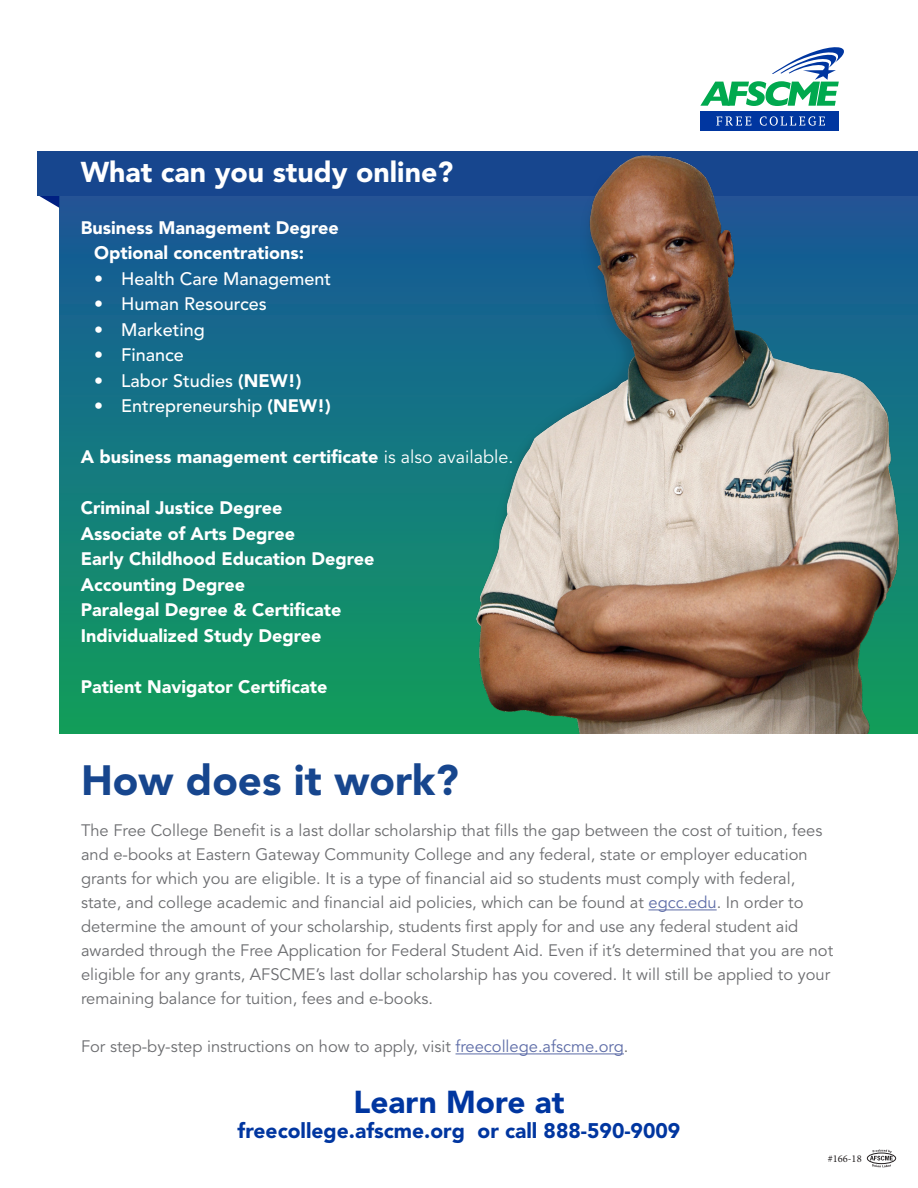
<style>
.page{position:relative;width:918px;height:1188px;background:#fff}
.page>*{position:absolute;margin:0;border:0;box-sizing:border-box;transform-origin:0 0}
.t1{font:900 42px "Avenir LT Std";color:#17468e}
.t2{font:900 31.5px "Avenir LT Std";color:#0036a0}
.t3{font:900 28.5px "Avenir LT Std";color:#fff}
.t4{font:900 21px "Avenir LT Std";color:#0036a0}
.t5{font:900 18px "Avenir LT Std";color:#fff}
.t6{font:500 18px "Avenir LT Std";color:#fff}
.t7{font:16.5px/24px "Avenir LT Std";color:#6c6d70}
.t8{font:10.5px "Minion Pro";color:#231f20}
.s1{font-weight:900}
.s2{font-weight:400}
.s3{color:#5d6ca7}
</style>
<div class="page">
<svg style="left:38px;top:195px;width:21px;height:13px"></svg>
<hr style="left:649px;top:910px;width:68px;height:1px;background:#5d6ca7">
<hr style="left:456px;top:1054px;width:168px;height:1px;background:#5d6ca7">
<div style="left:59px;top:194px;width:859px;height:539px;background:linear-gradient(to bottom,#19559b,#109e5d)"></div>
<div style="left:38px;top:151px;width:880px;height:44px;background:#17468e"></div>
<img style="left:476px;top:156px;width:442px;height:577px">
<div style="left:700px;top:111px;width:139px;height:19px;background:#0036a0"></div>
<svg style="left:700px;top:47px;width:144px;height:59px"></svg>
<svg style="left:716px;top:116px;width:35px;height:10px"></svg>
<svg style="left:760px;top:116px;width:65px;height:10px"></svg>
<div style="left:867px;top:1153px;width:29px;height:11px;border:1px solid #231f20;border-radius:50%"></div>
<svg style="left:870px;top:1149px;width:23px;height:18px"></svg>
<p class="t3" style="left:81px;top:155px;width:374px">What can you study online?</p>
<p class="t5" style="left:81px;top:217px;width:259px">Business Management Degree</p>
<p class="t5" style="left:94px;top:242px;width:211px">Optional concentrations:</p>
<p class="t6" style="left:94px;top:268px;width:239px">• Health Care Management</p>
<p class="t6" style="left:94px;top:294px;width:174px">• Human Resources</p>
<p class="t6" style="left:94px;top:319px;width:112px">• Marketing</p>
<p class="t6" style="left:94px;top:345px;width:91px">• Finance</p>
<p class="t6" style="left:94px;top:370px;width:209px">• Labor Studies <span class="s1">(NEW!)</span></p>
<p class="t6" style="left:94px;top:396px;width:238px">• Entrepreneurship <span class="s1">(NEW!)</span></p>
<p class="t5" style="left:81px;top:446px;width:434px">A business management certificate <span class="s2">is also available.</span></p>
<p class="t5" style="left:81px;top:497px;width:203px">Criminal Justice Degree</p>
<p class="t5" style="left:81px;top:523px;width:216px">Associate of Arts Degree</p>
<p class="t5" style="left:81px;top:548px;width:295px">Early Childhood Education Degree</p>
<p class="t5" style="left:81px;top:574px;width:166px">Accounting Degree</p>
<p class="t5" style="left:81px;top:599px;width:262px">Paralegal Degree &amp; Certificate</p>
<p class="t5" style="left:81px;top:625px;width:242px">Individualized Study Degree</p>
<p class="t5" style="left:81px;top:676px;width:248px">Patient Navigator Certificate</p>
<p class="t1" style="left:81px;top:755px;width:379px">How does it work?</p>
<p class="t7" style="left:81px;top:819px;width:754px">The Free College Benefit is a last dollar scholarship that fills the gap between the cost of tuition, fees and e-books at Eastern Gateway Community College and any federal, state or employer education grants for which you are eligible. It is a type of financial aid so students must comply with federal, state, and college academic and financial aid policies, which can be found at <span class="s3">egcc.edu</span>. In order to determine the amount of your scholarship, students first apply for and use any federal student aid awarded through the Free Application for Federal Student Aid. Even if it’s determined that you are not eligible for any grants, AFSCME’s last dollar scholarship has you covered. It will still be applied to your remaining balance for tuition, fees and e-books.</p>
<p class="t7" style="left:81px;top:1035px;width:549px">For step-by-step instructions on how to apply, visit <span class="s3">freecollege.afscme.org</span>.</p>
<p class="t2" style="left:353px;top:1083px;width:213px">Learn More at</p>
<p class="t4" style="left:238px;top:1118px;width:444px">freecollege.afscme.org or call 888-590-9009</p>
<p class="t8" style="left:828px;top:1151px;width:35px">#166-18</p>
</div>
